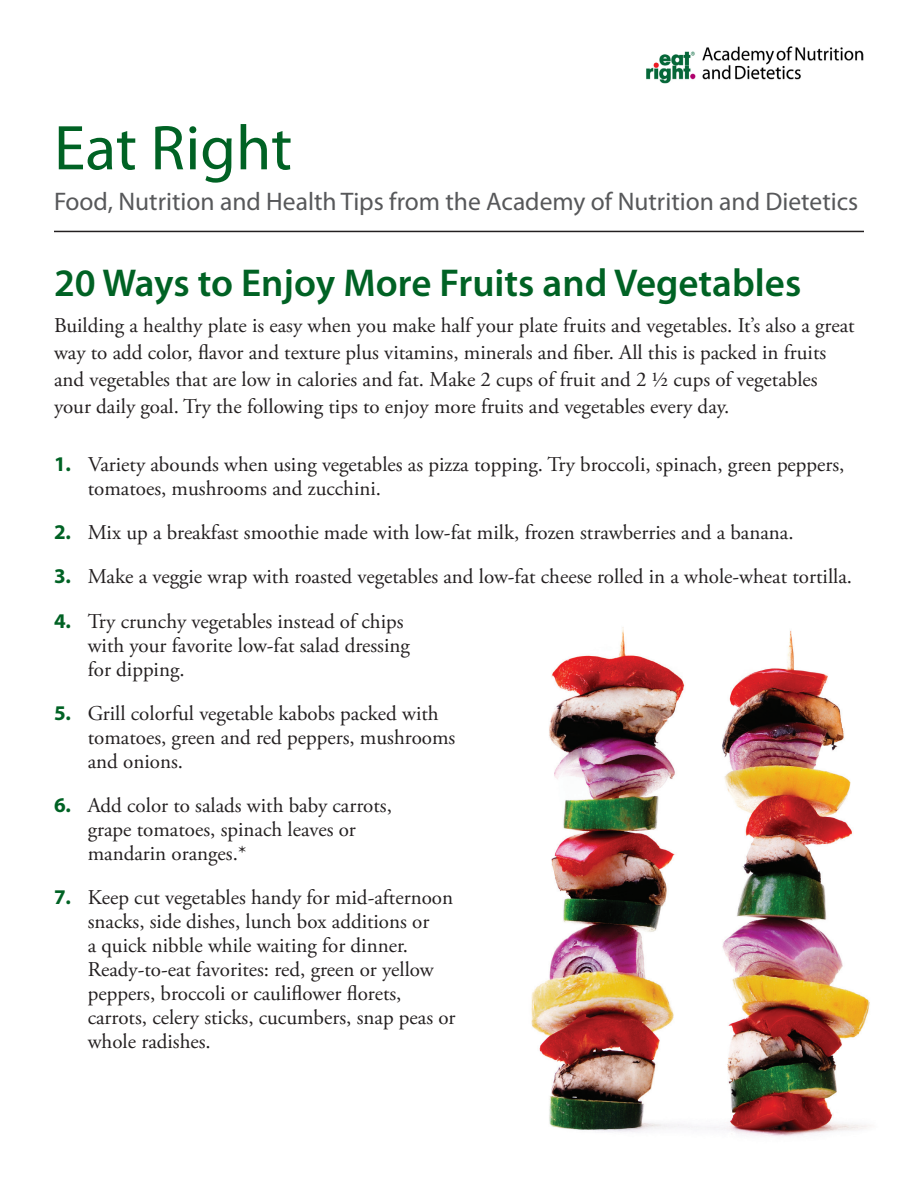
<style>
.page{position:relative;width:918px;height:1188px;background:#fff}
.page>*{position:absolute;margin:0;border:0;box-sizing:border-box;transform-origin:0 0}
.t1{font:63.75px "Myriad Pro";color:#006224}
.t2{font:600 39px "Myriad Pro";color:#006224}
.t3{font:25.5px "Myriad Pro";color:#57585a}
.body_copy{font:21px/24px "Adobe Garamond Pro";color:#231f20}
.s1{font-family:"Myriad Pro";font-weight:700;color:#006224}
</style>
<div class="page">
<img style="left:531px;top:627px;width:339px;height:510px">
<img style="left:646px;top:46px;width:218px;height:37px">
<hr style="left:54px;top:231px;width:810px;height:1px;background:#231f20">
<p class="t1" style="left:54px;top:113px;width:240px">Eat Right</p>
<p class="t3" style="left:54px;top:188px;width:806px">Food, Nutrition and Health Tips from the Academy of Nutrition and Dietetics</p>
<p class="t2" style="left:54px;top:261px;width:749px">20 Ways to Enjoy More Fruits and Vegetables</p>
<p class="body_copy" style="left:54px;top:313px;width:802px;line-height:27px">Building a healthy plate is easy when you make half your plate fruits and vegetables. It’s also a great way to add color, flavor and texture plus vitamins, minerals and fiber. All this is packed in fruits and vegetables that are low in calories and fat. Make 2 cups of fruit and 2 ½ cups of vegetables your daily goal. Try the following tips to enjoy more fruits and vegetables every day.</p>
<p class="body_copy" style="left:88px;top:453px;width:758px;text-indent:-34px"><span class="s1">1.</span> Variety abounds when using vegetables as pizza topping. Try broccoli, spinach, green peppers, tomatoes, mushrooms and zucchini.</p>
<p class="body_copy" style="left:54px;top:521px;width:741px"><span class="s1">2.</span> Mix up a breakfast smoothie made with low-fat milk, frozen strawberries and a banana.</p>
<p class="body_copy" style="left:54px;top:566px;width:800px"><span class="s1">3.</span> Make a veggie wrap with roasted vegetables and low-fat cheese rolled in a whole-wheat tortilla.</p>
<p class="body_copy" style="left:88px;top:610px;width:324px;text-indent:-34px"><span class="s1">4.</span> Try crunchy vegetables instead of chips with your favorite low-fat salad dressing for dipping.</p>
<p class="body_copy" style="left:88px;top:702px;width:369px;text-indent:-34px"><span class="s1">5.</span> Grill colorful vegetable kabobs packed with tomatoes, green and red peppers, mushrooms and onions.</p>
<p class="body_copy" style="left:88px;top:794px;width:306px;text-indent:-34px"><span class="s1">6.</span> Add color to salads with baby carrots, grape tomatoes, spinach leaves or mandarin oranges.*</p>
<p class="body_copy" style="left:88px;top:887px;width:369px;text-indent:-34px"><span class="s1">7.</span> Keep cut vegetables handy for mid-afternoon snacks, side dishes, lunch box additions or<br>a quick nibble while waiting for dinner.<br>Ready-to-eat favorites: red, green or yellow peppers, broccoli or cauliflower florets, carrots, celery sticks, cucumbers, snap peas or whole radishes.</p>
</div>
